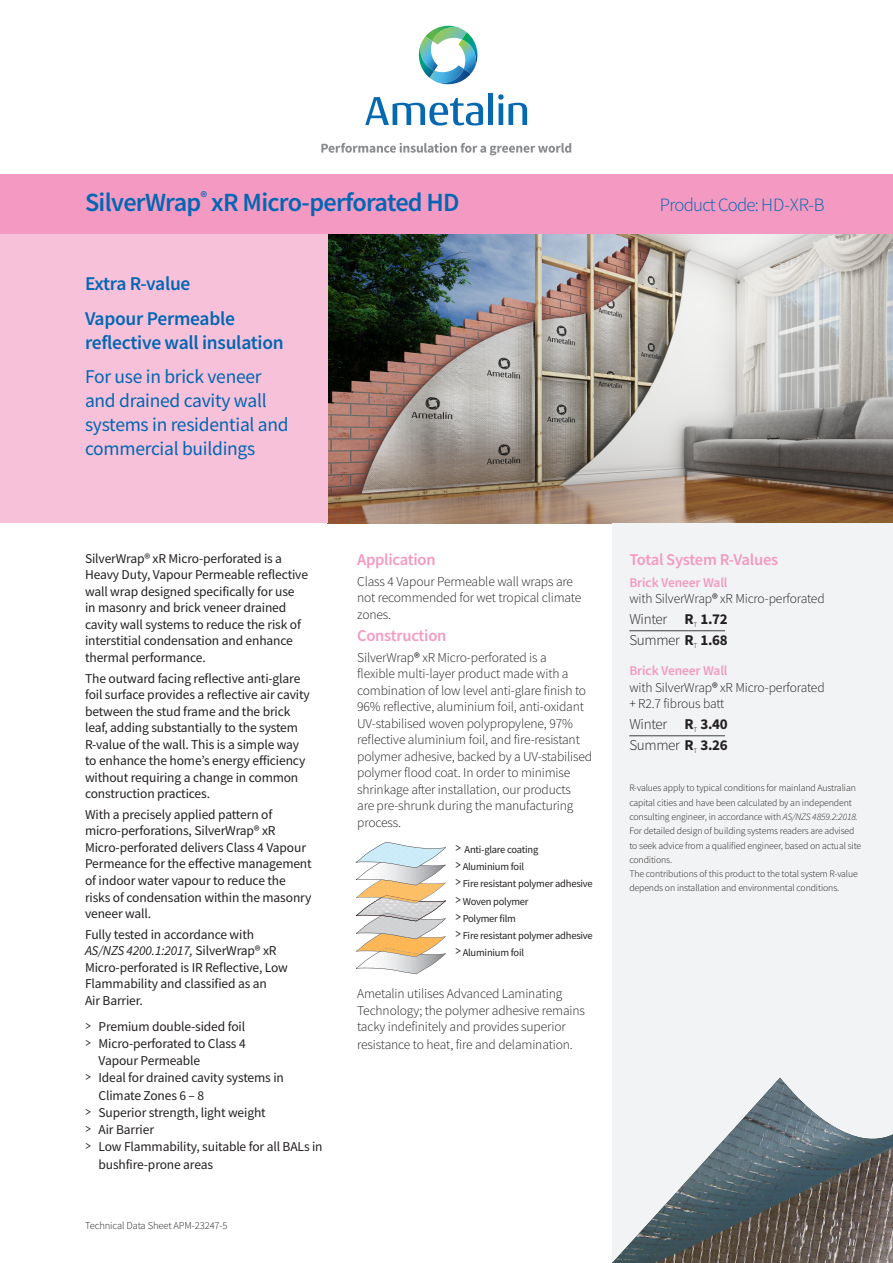
<style>
.page{position:relative;width:893px;height:1263px;background:#fff}
.page>*{position:absolute;margin:0;border:0;box-sizing:border-box;transform-origin:0 0}
.t1{font:600 26.25px "Source Sans Pro";letter-spacing:-.025em;color:#0166b3}
.t2{font:19.5px/24px "Source Sans Pro";letter-spacing:-.015em;color:#0166b3}
.t3{font:600 19.5px/34.7px "Source Sans Pro";letter-spacing:-.015em;color:#0166b3}
.t4{font:19.05px "Myriad Pro";color:#231f20}
.t5{font:300 18.75px "Source Sans Pro";letter-spacing:-.04em;color:#0166b3}
.t6{font:600 16.5px "Source Sans Pro";letter-spacing:-.015em;color:#f499c2}
.t7{font:300 15px/21px "Source Sans Pro";letter-spacing:-.02em;color:#231f20}
.t8{font:13.5px/16.5px "Source Sans Pro";letter-spacing:-.01em;color:#231f20}
.t9{font:300 13.5px/16.5px "Source Sans Pro";letter-spacing:-.01em;color:#231f20}
.t10{font:10.5px/17.2px "Source Sans Pro";letter-spacing:-.02em;color:#231f20}
.t11{font:300 10.5px "Source Sans Pro";letter-spacing:-.01em;color:#231f20}
.t12{font:300 9.75px/14.2px "Source Sans Pro";letter-spacing:-.01em;color:#231f20}
.s1{font-style:italic}
.s2{font-family:"Geosans";font-weight:300;font-size:19.5px}
.s3{font-weight:400}
.s4{font-weight:600;color:#f499c2}
.s5{font-weight:700}
</style>
<div class="page">
<svg style="left:365px;top:97px;width:118px;height:29px"></svg>
<div style="left:488px;top:94px;width:5px;height:31px;background:#0668b0"></div>
<svg style="left:498px;top:94px;width:29px;height:31px"></svg>
<svg style="left:418px;top:26px;width:60px;height:59px"></svg>
<svg style="left:321px;top:143px;width:250px;height:12px"></svg>
<img style="left:327px;top:234px;width:566px;height:289px">
<div style="left:0;top:234px;width:327px;height:289px;background:#f7c1d9"></div>
<div style="left:0;top:174px;width:893px;height:60px;background:#f499c2"></div>
<div style="left:612px;top:523px;width:281px;height:740px;background:#f2f3f4"></div>
<hr style="left:629px;top:630px;width:96px;height:1px;background:#3e3e3f">
<hr style="left:629px;top:735px;width:96px;height:1px;background:#3e3e3f">
<svg style="left:356px;top:842px;width:90px;height:132px"></svg>
<img style="left:612px;top:1078px;width:281px;height:185px">
<h1 class="t1" style="left:85px;top:185px;width:376px">SilverWrap<sup>®</sup> xR Micro-perforated HD</h1>
<h2 class="t3" style="left:85px;top:266px;width:151px">Extra R-value<br>Vapour Permeable</h2>
<h2 class="t3" style="left:85px;top:325px;width:200px">reflective wall insulation</h2>
<h2 class="t2" style="left:85px;top:365px;width:205px">For use in brick veneer and drained cavity wall systems in residential and commercial buildings</h2>
<h3 class="t5" style="left:660px;top:193px;width:166px">Product Code: HD-XR-B</h3>
<p class="t8" style="left:85px;top:550px;width:225px">SilverWrap® xR Micro-perforated is a Heavy Duty, Vapour Permeable reflective wall wrap designed specifically for use in masonry and brick veneer drained cavity wall systems to reduce the risk of interstitial condensation and enhance thermal performance.</p>
<p class="t8" style="left:85px;top:670px;width:226px">The outward facing reflective anti-glare foil surface provides a reflective air cavity between the stud frame and the brick leaf, adding substantially to the system R-value of the wall. This is a simple way to enhance the home’s energy efficiency without requiring a change in common construction practices.</p>
<p class="t8" style="left:85px;top:806px;width:228px">With a precisely applied pattern of micro-perforations, SilverWrap® xR Micro-perforated delivers Class 4 Vapour Permeance for the effective management of indoor water vapour to reduce the risks of condensation within the masonry veneer wall.</p>
<p class="t8" style="left:85px;top:926px;width:204px">Fully tested in accordance with<br><span class="s1">AS/NZS 4200.1:2017,</span> SilverWrap® xR<br>Micro-perforated is IR Reflective, Low<br>Flammability and classified as an<br>Air Barrier.</p>
<p class="t8" style="left:85px;top:1018px;width:162px"><span class="s2">&gt;</span> Premium double-sided foil</p>
<p class="t8" style="left:85px;top:1035px;width:162px"><span class="s2">&gt;</span> Micro-perforated to Class 4</p>
<p class="t8" style="left:99px;top:1052px;width:103px">Vapour Permeable</p>
<p class="t8" style="left:85px;top:1069px;width:200px"><span class="s2">&gt;</span> Ideal for drained cavity systems in</p>
<p class="t8" style="left:99px;top:1087px;width:107px">Climate Zones 6 – 8</p>
<p class="t8" style="left:85px;top:1104px;width:182px"><span class="s2">&gt;</span> Superior strength, light weight</p>
<p class="t8" style="left:85px;top:1121px;width:71px"><span class="s2">&gt;</span> Air Barrier</p>
<p class="t8" style="left:85px;top:1138px;width:239px"><span class="s2">&gt;</span> Low Flammability, suitable for all BALs in</p>
<p class="t8" style="left:99px;top:1156px;width:116px">bushfire-prone areas</p>
<p class="t11" style="left:85px;top:1219px;width:144px">Technical Data Sheet APM-23247-5</p>
<p class="t6" style="left:357px;top:549px;width:80px">Application</p>
<p class="t9" style="left:357px;top:573px;width:226px">Class 4 Vapour Permeable wall wraps are not recommended for wet tropical climate zones.</p>
<p class="t6" style="left:357px;top:625px;width:91px">Construction</p>
<p class="t9" style="left:357px;top:649px;width:237px">SilverWrap<span class="s3">®</span> xR Micro-perforated is a<br>flexible multi-layer product made with a combination of low level anti-glare finish to 96% reflective, aluminium foil, anti-oxidant UV-stabilised woven polypropylene, 97% reflective aluminium foil, and fire-resistant polymer adhesive, backed by a UV-stabilised polymer flood coat. In order to minimise shrinkage after installation, our products<br>are pre-shrunk during the manufacturing process.</p>
<p class="t10" style="left:455px;top:840px;width:139px"><span class="s2">&gt;</span> Anti-glare coating<br><span class="s2">&gt;</span> Aluminium foil<br><span class="s2">&gt;</span> Fire resistant polymer adhesive <span class="s2">&gt;</span> Woven polymer<br><span class="s2">&gt;</span> Polymer film<br><span class="s2">&gt;</span> Fire resistant polymer adhesive <span class="s2">&gt;</span> Aluminium foil</p>
<p class="t9" style="left:357px;top:985px;width:229px">Ametalin utilises Advanced Laminating<br>Technology; the polymer adhesive remains tacky indefinitely and provides superior</p>
<p class="t9" style="left:357px;top:1036px;width:217px">resistance to heat, fire and delamination.</p>
<h3 class="t4" style="left:360px;top:703px;width:248px">SilverWrap xR Micro-perforated</h3>
<p class="t6" style="left:629px;top:549px;width:150px">Total System R-Values</p>
<p class="t9" style="left:629px;top:574px;width:197px"><span class="s4">Brick Veneer Wall<br></span>with SilverWrap<span class="s3">®</span> xR Micro-perforated</p>
<p class="t7" style="left:629px;top:609px;width:100px">Winter <span class="s5">R</span><sub>T</sub> <span class="s5">1.72<br></span>Summer <span class="s5">R</span><sub>T</sub> <span class="s5">1.68</span></p>
<p class="t9" style="left:629px;top:662px;width:197px"><span class="s4">Brick Veneer Wall<br></span>with SilverWrap<span class="s3">®</span> xR Micro-perforated + R2.7 fibrous batt</p>
<p class="t7" style="left:629px;top:714px;width:100px">Winter <span class="s5">R</span><sub>T</sub> <span class="s5">3.40<br></span>Summer <span class="s5">R</span><sub>T</sub> <span class="s5">3.26</span></p>
<p class="t12" style="left:629px;top:781px;width:233px">R-values apply to typical conditions for mainland Australian capital cities and have been calculated by an independent consulting engineer, in accordance with <span class="s1">AS/NZS 4859.2:2018.<br></span>For detailed design of building systems readers are advised to seek advice from a qualified engineer, based on actual site conditions.<br>The contributions of this product to the total system R-value depends on installation and environmental conditions.</p>
</div>
